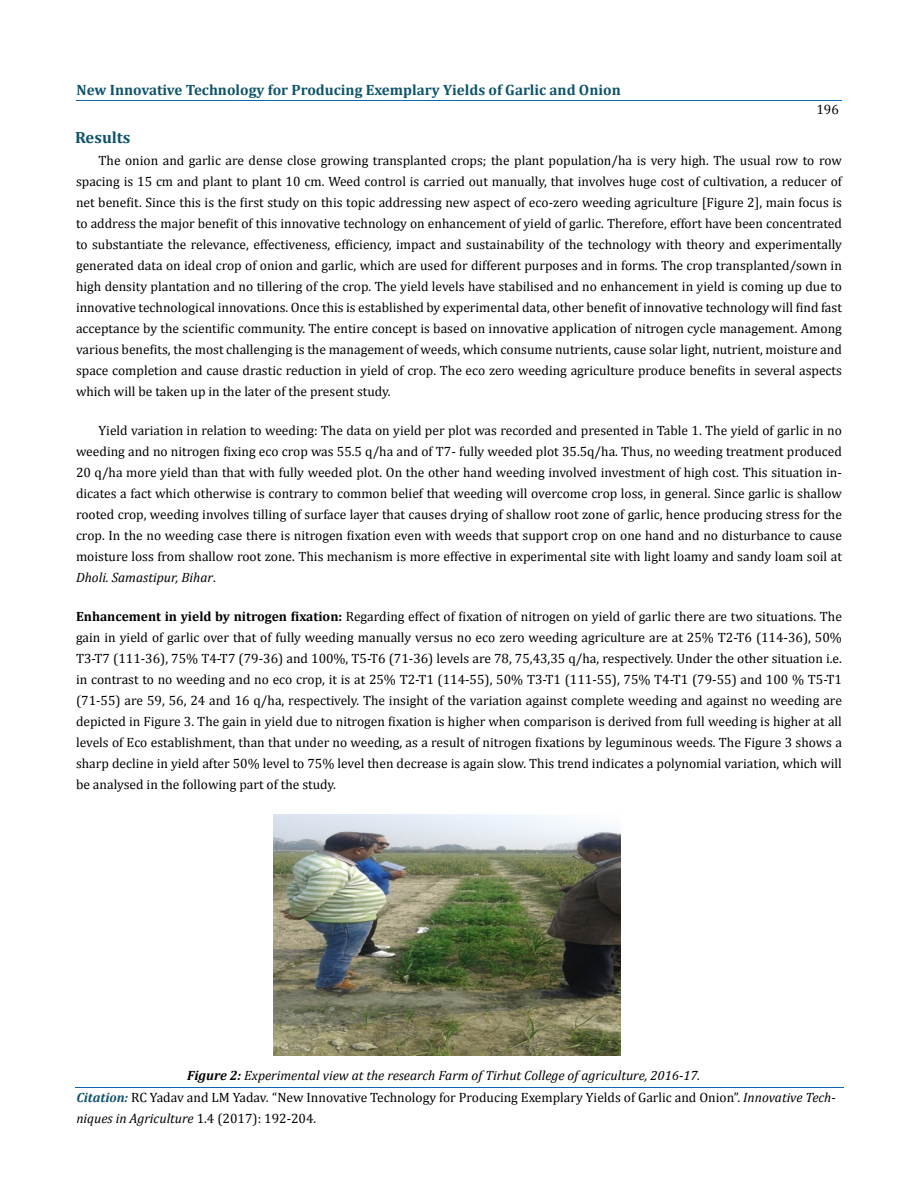
<style>
.page{position:relative;width:917px;height:1190px;background:#fff}
.page>*{position:absolute;margin:0;border:0;box-sizing:border-box;transform-origin:0 0}
.t1{font:700 16.35px "Cambria";color:#0e546a}
.t2{font:700 15px "Cambria";color:#0e546a}
.t3{font:13.5px/21px "Cambria";color:#000;text-align:justify}
.t4{font:italic 13.5px "Cambria";color:#000}
.s1{font-style:italic}
.s2{font-weight:700}
.s3{font-weight:700;font-style:italic;font-size:13.35px;color:#0e546a}
</style>
<div class="page">
<hr style="left:76px;top:100px;width:765px;height:1px;background:#0d66b1">
<hr style="left:75px;top:1087px;width:768px;height:1px;background:#0d66b1">
<img style="left:274px;top:814px;width:347px;height:242px">
<p class="t2" style="left:77px;top:80px;width:545px">New Innovative Technology for Producing Exemplary Yields of Garlic and Onion</p>
<p class="t1" style="left:75px;top:127px;width:57px">Results</p>
<p class="t3" style="left:816px;top:99px;width:24px">196</p>
<p class="t3" style="left:76px;top:150px;width:767px;text-indent:23px">The onion and garlic are dense close growing transplanted crops; the plant population/ha is very high. The usual row to row spacing is 15 cm and plant to plant 10 cm. Weed control is carried out manually, that involves huge cost of cultivation, a reducer of net benefit. Since this is the first study on this topic addressing new aspect of eco-zero weeding agriculture [Figure 2], main focus is to address the major benefit of this innovative technology on enhancement of yield of garlic. Therefore, effort have been concentrated to substantiate the relevance, effectiveness, efficiency, impact and sustainability of the technology with theory and experimentally generated data on ideal crop of onion and garlic, which are used for different purposes and in forms. The crop transplanted/sown in high density plantation and no tillering of the crop. The yield levels have stabilised and no enhancement in yield is coming up due to innovative technological innovations. Once this is established by experimental data, other benefit of innovative technology will find fast acceptance by the scientific community. The entire concept is based on innovative application of nitrogen cycle management. Among various benefits, the most challenging is the management of weeds, which consume nutrients, cause solar light, nutrient, moisture and space completion and cause drastic reduction in yield of crop. The eco zero weeding agriculture produce benefits in several aspects which will be taken up in the later of the present study.</p>
<p class="t3" style="left:76px;top:420px;width:767px;text-indent:23px">Yield variation in relation to weeding: The data on yield per plot was recorded and presented in Table 1. The yield of garlic in no weeding and no nitrogen fixing eco crop was 55.5 q/ha and of T7- fully weeded plot 35.5q/ha. Thus, no weeding treatment produced 20 q/ha more yield than that with fully weeded plot. On the other hand weeding involved investment of high cost. This situation in&shy;dicates a fact which otherwise is contrary to common belief that weeding will overcome crop loss, in general. Since garlic is shallow rooted crop, weeding involves tilling of surface layer that causes drying of shallow root zone of garlic, hence producing stress for the crop. In the no weeding case there is nitrogen fixation even with weeds that support crop on one hand and no disturbance to cause moisture loss from shallow root zone. This mechanism is more effective in experimental site with light loamy and sandy loam soil at <span class="s1">Dholi. Samastipur, Bihar</span>.</p>
<p class="t3" style="left:76px;top:606px;width:767px"><span class="s2">Enhancement in yield by nitrogen fixation:</span> Regarding effect of fixation of nitrogen on yield of garlic there are two situations. The gain in yield of garlic over that of fully weeding manually versus no eco zero weeding agriculture are at 25% T2-T6 (114-36), 50% T3-T7 (111-36), 75% T4-T7 (79-36) and 100%, T5-T6 (71-36) levels are 78, 75,43,35 q/ha, respectively. Under the other situation i.e. in contrast to no weeding and no eco crop, it is at 25% T2-T1 (114-55), 50% T3-T1 (111-55), 75% T4-T1 (79-55) and 100 % T5-T1 (71-55) are 59, 56, 24 and 16 q/ha, respectively. The insight of the variation against complete weeding and against no weeding are depicted in Figure 3. The gain in yield due to nitrogen fixation is higher when comparison is derived from full weeding is higher at all levels of Eco establishment, than that under no weeding, as a result of nitrogen fixations by leguminous weeds. The Figure 3 shows a sharp decline in yield after 50% level to 75% level then decrease is again slow. This trend indicates a polynomial variation, which will be analysed in the following part of the study.</p>
<p class="t4" style="left:187px;top:1067px;width:514px"><span class="s2">Figure 2:</span> Experimental view at the research Farm of Tirhut College of agriculture, 2016-17.</p>
<p class="t3" style="left:76px;top:1087px;width:760px"><span class="s3">Citation:</span> RC Yadav and LM Yadav<span class="s1">.</span> “New Innovative Technology for Producing Exemplary Yields of Garlic and Onion”. <span class="s1">Innovative Tech&shy;niques in Agriculture</span> 1.4 (2017): 192-204.</p>
</div>
